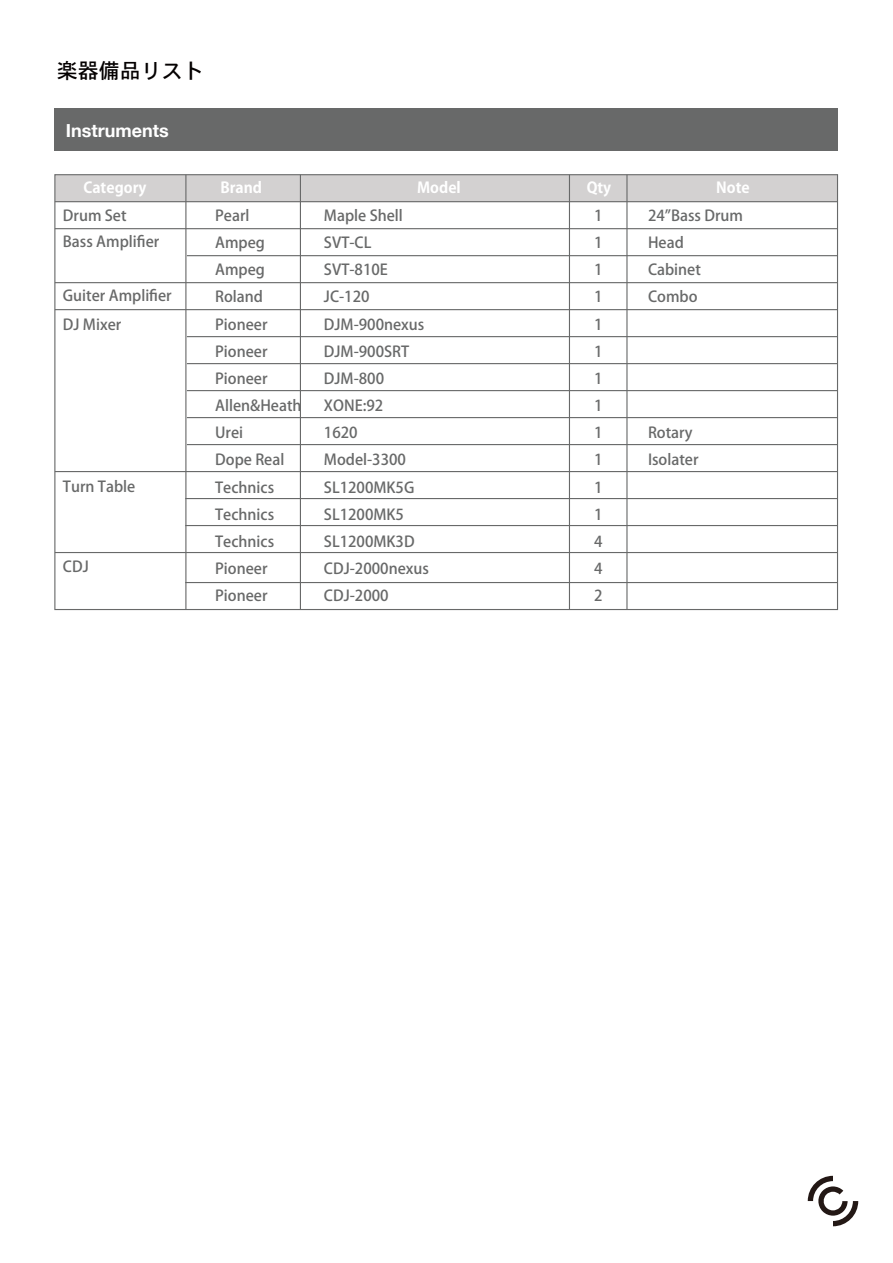
<style>
.page{position:relative;width:893px;height:1263px;background:#fff}
.page>*{position:absolute;margin:0;border:0;box-sizing:border-box;transform-origin:0 0}
.t1{font:21px "Osaka";color:#040000}
.t2{font:700 18px "Helvetica Neue";color:#fff}
.t3{font:500 15px/27.2px "Koz Go Pr 6 N";color:#686969}
.t4{font:700 15px "Koz Go Pr 6 N";color:#fff}
</style>
<div class="page">
<div style="left:55px;top:176px;width:782px;height:26px;background:#d3d1d1"></div>
<div style="left:55px;top:108px;width:783px;height:42px;background:#686969"></div>
<hr style="left:55px;top:201px;width:782px;height:1px;background:#686969">
<hr style="left:55px;top:228px;width:782px;height:1px;background:#686969">
<hr style="left:187px;top:255px;width:650px;height:1px;background:#686969">
<hr style="left:55px;top:282px;width:782px;height:1px;background:#686969">
<hr style="left:55px;top:309px;width:782px;height:1px;background:#686969">
<hr style="left:187px;top:336px;width:650px;height:1px;background:#686969">
<hr style="left:187px;top:363px;width:650px;height:1px;background:#686969">
<hr style="left:187px;top:390px;width:650px;height:1px;background:#686969">
<hr style="left:187px;top:417px;width:650px;height:1px;background:#686969">
<hr style="left:187px;top:444px;width:650px;height:1px;background:#686969">
<hr style="left:55px;top:471px;width:782px;height:1px;background:#686969">
<hr style="left:185px;top:498px;width:652px;height:1px;background:#686969">
<hr style="left:185px;top:525px;width:652px;height:1px;background:#686969">
<hr style="left:55px;top:552px;width:782px;height:1px;background:#686969">
<hr style="left:185px;top:582px;width:652px;height:1px;background:#686969">
<hr style="left:626px;top:175px;width:1px;height:434px;background:#686969">
<hr style="left:569px;top:175px;width:1px;height:434px;background:#686969">
<hr style="left:300px;top:175px;width:1px;height:434px;background:#686969">
<hr style="left:185px;top:175px;width:1px;height:434px;background:#686969">
<svg style="left:808px;top:1176px;width:50px;height:50px"></svg>
<h1 class="t1" style="left:57px;top:57px;width:149px">楽器備品リスト</h1>
<p class="t2" style="left:66px;top:120px;width:104px">Instruments</p>
<p class="t4" style="left:83px;top:180px;width:64px">Category</p>
<p class="t4" style="left:220px;top:180px;width:43px">Brand</p>
<p class="t4" style="left:417px;top:180px;width:45px">Model</p>
<p class="t4" style="left:587px;top:180px;width:26px">Qty</p>
<p class="t4" style="left:716px;top:180px;width:35px">Note</p>
<p class="t3" style="left:63px;top:203px;width:98px;line-height:26.5px">Drum Set<br>Bass Amplifier</p>
<p class="t3" style="left:63px;top:281px;width:110px;line-height:28.8px">Guiter Amplifier<br>DJ Mixer</p>
<p class="t3" style="left:215px;top:202px;width:88px">Pearl<br>Ampeg<br>Ampeg<br>Roland<br>Pioneer<br>Pioneer<br>Pioneer<br>Allen&amp;Heath<br>Urei<br>Dope Real<br>Technics<br>Technics<br>Technics<br>Pioneer<br>Pioneer</p>
<p class="t3" style="left:324px;top:202px;width:106px">Maple Shell<br>SVT-CL<br>SVT-810E<br>JC-120<br>DJM-900nexus<br>DJM-900SRT<br>DJM-800<br>XONE:92<br>1620<br>Model-3300<br>SL1200MK5G<br>SL1200MK5<br>SL1200MK3D<br>CDJ-2000nexus<br>CDJ-2000</p>
<p class="t3" style="left:594px;top:202px;width:10px;text-align:justify">1<br>1<br>1<br>1<br>1<br>1<br>1<br>1<br>1<br>1<br>1<br>1<br>4<br>4<br>2</p>
<p class="t3" style="left:648px;top:202px;width:97px">24”Bass Drum<br>Head<br>Cabinet<br>Combo</p>
<p class="t3" style="left:648px;top:419px;width:52px">Rotary<br>Isolater</p>
<p class="t3" style="left:63px;top:473px;width:74px">Turn Table</p>
<p class="t3" style="left:63px;top:553px;width:27px">CDJ</p>
</div>
